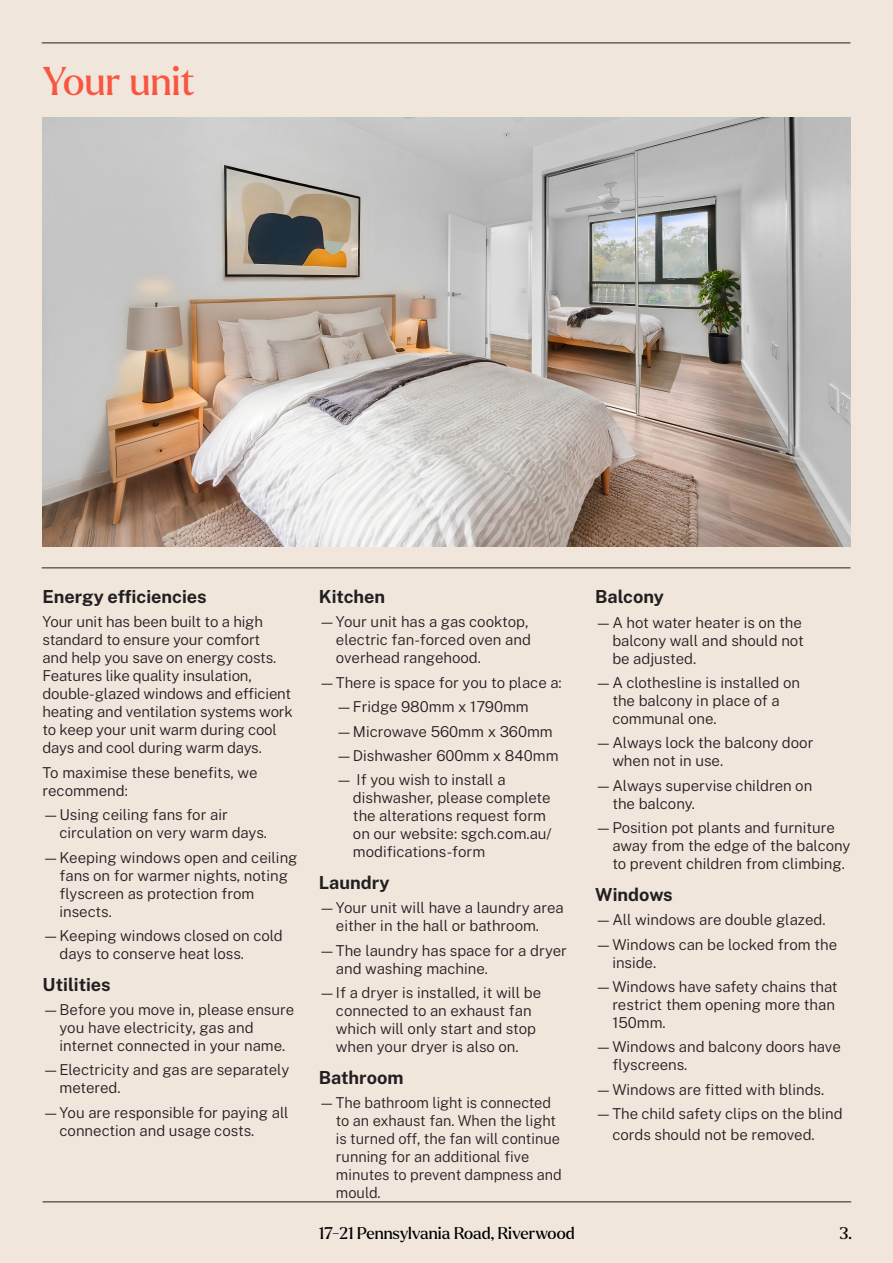
<style>
.page{position:relative;width:893px;height:1263px;background:#f0e6dc}
.page>*{position:absolute;margin:0;border:0;box-sizing:border-box;transform-origin:0 0}
._01_Page_Heading{font:39px "Larken";color:#fa5541}
._03_Heading_1_0{font:700 18px "Public Sans";color:#231f20}
._01_Page_Heading-2{font:16.5px "Larken";color:#000}
._06_Body_Text{font:300 15px/18px "Public Sans";color:#231f20}
</style>
<div class="page">
<hr style="left:43px;top:1201px;width:808px;height:1px;background:#231f20">
<hr style="left:42px;top:567px;width:808px;height:1px;background:#231f20">
<hr style="left:42px;top:43px;width:808px;height:1px;background:#231f20">
<img style="left:43px;top:118px;width:807px;height:428px">
<p class="_01_Page_Heading" style="left:43px;top:55px;width:154px">Your unit</p>
<p class="_03_Heading_1_0" style="left:43px;top:585px;width:166px">Energy efficiencies</p>
<p class="_06_Body_Text" style="left:43px;top:612px;width:252px">Your unit has been built to a high standard to ensure your comfort<br>and help you save on energy costs.<br>Features like quality insulation, double-glazed windows and efficient heating and ventilation systems work to keep your unit warm during cool days and cool during warm days.</p>
<p class="_06_Body_Text" style="left:43px;top:763px;width:216px">To maximise these benefits, we recommend:</p>
<p class="_06_Body_Text" style="left:60px;top:805px;width:209px;text-indent:-17px">—Using ceiling fans for air circulation on very warm days.</p>
<p class="_06_Body_Text" style="left:60px;top:848px;width:240px;text-indent:-17px">—Keeping windows open and ceiling fans on for warmer nights, noting flyscreen as protection from insects.</p>
<p class="_06_Body_Text" style="left:60px;top:926px;width:225px;text-indent:-17px">—Keeping windows closed on cold days to conserve heat loss.</p>
<p class="_03_Heading_1_0" style="left:43px;top:972px;width:70px">Utilities</p>
<p class="_06_Body_Text" style="left:60px;top:1000px;width:236px;text-indent:-17px">—Before you move in, please ensure you have electricity, gas and internet connected in your name.</p>
<p class="_06_Body_Text" style="left:60px;top:1060px;width:231px;text-indent:-17px">—Electricity and gas are separately metered.</p>
<p class="_06_Body_Text" style="left:60px;top:1103px;width:231px;text-indent:-17px">—You are responsible for paying all connection and usage costs.</p>
<p class="_03_Heading_1_0" style="left:319px;top:585px;width:68px">Kitchen</p>
<p class="_06_Body_Text" style="left:336px;top:612px;width:196px;text-indent:-17px">—Your unit has a gas cooktop, electric fan-forced oven and overhead rangehood.</p>
<p class="_06_Body_Text" style="left:319px;top:673px;width:244px">—There is space for you to place a:</p>
<p class="_06_Body_Text" style="left:336px;top:697px;width:194px">—Fridge 980mm x 1790mm</p>
<p class="_06_Body_Text" style="left:336px;top:722px;width:218px">—Microwave 560mm x 360mm</p>
<p class="_06_Body_Text" style="left:336px;top:746px;width:224px">—Dishwasher 600mm x 840mm</p>
<p class="_06_Body_Text" style="left:353px;top:770px;width:200px;text-indent:-17px">— If you wish to install a dishwasher, please complete the alterations request form on our website: sgch.com.au/ modifications-form</p>
<p class="_03_Heading_1_0" style="left:319px;top:870px;width:72px">Laundry</p>
<p class="_06_Body_Text" style="left:319px;top:898px;width:246px;text-align:center">—Your unit will have a laundry area either in the hall or bathroom.</p>
<p class="_06_Body_Text" style="left:336px;top:941px;width:233px;text-indent:-17px">—The laundry has space for a dryer and washing machine.</p>
<p class="_06_Body_Text" style="left:336px;top:983px;width:207px;text-indent:-17px">—If a dryer is installed, it will be connected to an exhaust fan which will only start and stop when your dryer is also on.</p>
<p class="_03_Heading_1_0" style="left:319px;top:1065px;width:86px">Bathroom</p>
<p class="_06_Body_Text" style="left:336px;top:1093px;width:227px;text-indent:-17px">—The bathroom light is connected to an exhaust fan. When the light is turned off, the fan will continue running for an additional five minutes to prevent dampness and mould.</p>
<p class="_03_Heading_1_0" style="left:595px;top:585px;width:70px">Balcony</p>
<p class="_06_Body_Text" style="left:612px;top:613px;width:193px;text-align:justify;text-indent:-17px">—A hot water heater is on the balcony wall and should not be adjusted.</p>
<p class="_06_Body_Text" style="left:612px;top:673px;width:189px;text-indent:-17px">—A clothesline is installed on the balcony in place of a communal one.</p>
<p class="_06_Body_Text" style="left:612px;top:733px;width:203px;text-indent:-17px">—Always lock the balcony door when not in use.</p>
<p class="_06_Body_Text" style="left:612px;top:776px;width:201px;text-indent:-17px">—Always supervise children on the balcony.</p>
<p class="_06_Body_Text" style="left:612px;top:818px;width:240px;text-indent:-17px">—Position pot plants and furniture away from the edge of the balcony to prevent children from climbing.</p>
<p class="_03_Heading_1_0" style="left:595px;top:882px;width:79px">Windows</p>
<p class="_06_Body_Text" style="left:595px;top:910px;width:232px">—All windows are double glazed.</p>
<p class="_06_Body_Text" style="left:612px;top:935px;width:226px;text-indent:-17px">—Windows can be locked from the inside.</p>
<p class="_06_Body_Text" style="left:612px;top:977px;width:227px;text-indent:-17px">—Windows have safety chains that restrict them opening more than<br>150mm.</p>
<p class="_06_Body_Text" style="left:612px;top:1037px;width:230px;text-indent:-17px">—Windows and balcony doors have flyscreens.</p>
<p class="_06_Body_Text" style="left:595px;top:1080px;width:230px">—Windows are fitted with blinds.</p>
<p class="_06_Body_Text" style="left:612px;top:1103px;width:232px;line-height:21px;text-indent:-17px">—The child safety clips on the blind cords should not be removed.</p>
<p class="_01_Page_Heading-2" style="left:319px;top:1222px;width:258px">17-21 Pennsylvania Road, Riverwood</p>
<p class="_01_Page_Heading-2" style="left:839px;top:1222px;width:14px">3.</p>
</div>
